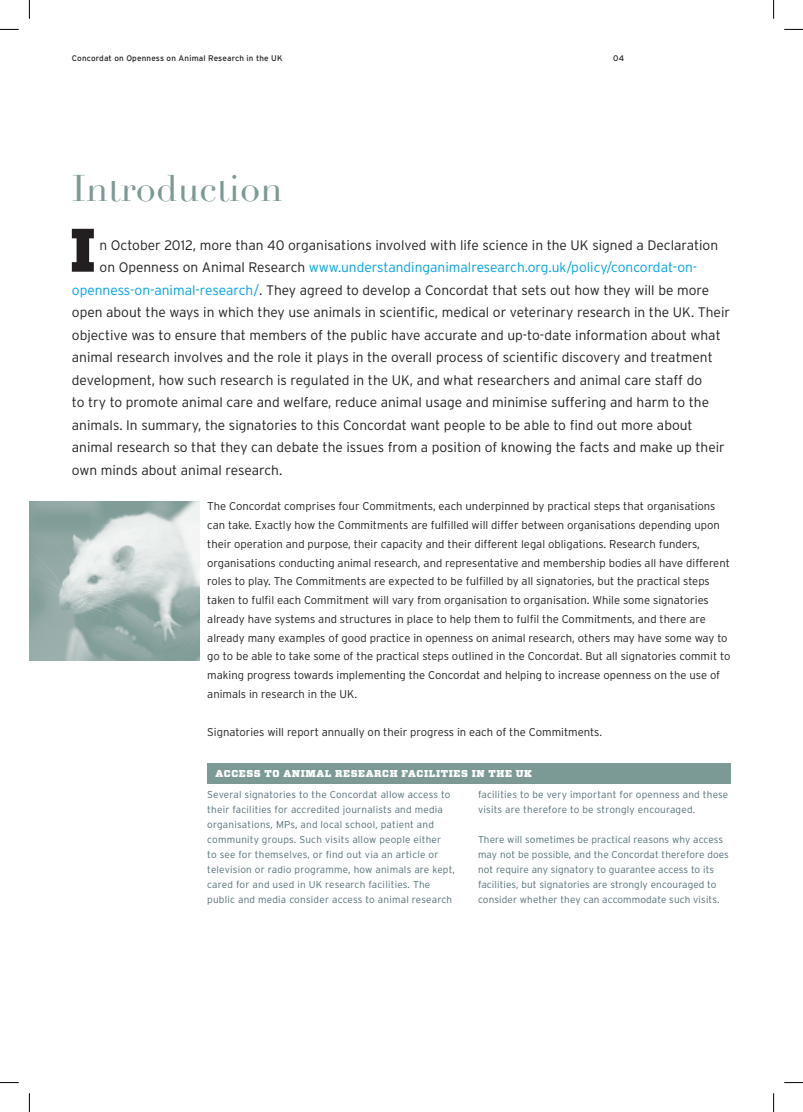
<style>
.page{position:relative;width:803px;height:1112px;background:#fff}
.page>*{position:absolute;margin:0;border:0;box-sizing:border-box;transform-origin:0 0}
.t1{font:900 61.25px "Vitesse";color:#231f20}
.t2{font:36.25px "Didot";letter-spacing:.005em;color:#7c9a95}
.t3{font:300 13.75px "Interstate";color:#231f20}
.t4{font:300 13.75px "Interstate";color:#00a1e3}
.t5{font:300 11.25px/18.8px "Interstate";color:#231f20}
.t6{font:300 10px/15px "Interstate";letter-spacing:.01em;color:#536f78}
.t7{font:900 10px "Vitesse";letter-spacing:.06em;color:#fff}
.t8{font:8.12px "Interstate";letter-spacing:.02em;color:#231f20}
.s1{color:#231f20}
.s2{color:#00a1e3}
</style>
<div class="page">
<div style="left:207px;top:763px;width:524px;height:20px;background:#7c9a95"></div>
<img style="left:29px;top:501px;width:170px;height:159px">
<svg style="left:0;top:29px;width:19px;height:1px"></svg>
<svg style="left:784px;top:29px;width:19px;height:1px"></svg>
<svg style="left:0;top:1082px;width:19px;height:1px"></svg>
<svg style="left:784px;top:1082px;width:19px;height:1px"></svg>
<svg style="left:29px;top:0;width:1px;height:19px"></svg>
<svg style="left:29px;top:1093px;width:1px;height:18px"></svg>
<svg style="left:773px;top:0;width:1px;height:19px"></svg>
<svg style="left:773px;top:1093px;width:1px;height:18px"></svg>
<p class="t8" style="left:72px;top:53px;width:212px">Concordat on Openness on Animal Research in the UK</p>
<p class="t8" style="left:613px;top:53px;width:12px">04</p>
<h2 class="t2" style="left:72px;top:166px;width:212px">Introduction</h2>
<h1 class="t1" style="left:70px;top:209px;width:27px">I</h1>
<p class="t3" style="left:100px;top:237px;width:620px">n October 2012, more than 40 organisations involved with life science in the UK signed a Declaration</p>
<p class="t4" style="left:100px;top:259px;width:599px"><span class="s1">on Openness on Animal Research</span> www.understandinganimalresearch.org.uk/policy/concordat-on-</p>
<p class="t3" style="left:72px;top:282px;width:639px"><span class="s2">openness-on-animal-research/</span>. They agreed to develop a Concordat that sets out how they will be more</p>
<p class="t3" style="left:72px;top:304px;width:660px">open about the ways in which they use animals in scientific, medical or veterinary research in the UK. Their</p>
<p class="t3" style="left:72px;top:327px;width:650px">objective was to ensure that members of the public have accurate and up-to-date information about what</p>
<p class="t3" style="left:72px;top:349px;width:642px">animal research involves and the role it plays in the overall process of scientific discovery and treatment</p>
<p class="t3" style="left:72px;top:372px;width:632px">development, how such research is regulated in the UK, and what researchers and animal care staff do</p>
<p class="t3" style="left:72px;top:394px;width:639px">to try to promote animal care and welfare, reduce animal usage and minimise suffering and harm to the</p>
<p class="t3" style="left:72px;top:417px;width:622px">animals. In summary, the signatories to this Concordat want people to be able to find out more about</p>
<p class="t3" style="left:72px;top:439px;width:654px">animal research so that they can debate the issues from a position of knowing the facts and make up their</p>
<p class="t3" style="left:72px;top:462px;width:212px">own minds about animal research.</p>
<p class="t5" style="left:207px;top:496px;width:525px">The Concordat comprises four Commitments, each underpinned by practical steps that organisations can take. Exactly how the Commitments are fulfilled will differ between organisations depending upon their operation and purpose, their capacity and their different legal obligations. Research funders, organisations conducting animal research, and representative and membership bodies all have different roles to play. The Commitments are expected to be fulfilled by all signatories, but the practical steps taken to fulfil each Commitment will vary from organisation to organisation. While some signatories already have systems and structures in place to help them to fulfil the Commitments, and there are already many examples of good practice in openness on animal research, others may have some way to go to be able to take some of the practical steps outlined in the Concordat. But all signatories commit to making progress towards implementing the Concordat and helping to increase openness on the use of animals in research in the UK.</p>
<p class="t5" style="left:207px;top:721px;width:396px">Signatories will report annually on their progress in each of the Commitments.</p>
<p class="t7" style="left:215px;top:766px;width:318px">ACCESS TO ANIMAL RESEARCH FACILITIES IN THE UK</p>
<p class="t6" style="left:478px;top:786px;width:252px">facilities to be very important for openness and these visits are therefore to be strongly encouraged.</p>
<p class="t6" style="left:478px;top:831px;width:252px">There will sometimes be practical reasons why access may not be possible, and the Concordat therefore does not require any signatory to guarantee access to its facilities, but signatories are strongly encouraged to consider whether they can accommodate such visits.</p>
<p class="t6" style="left:207px;top:786px;width:249px">Several signatories to the Concordat allow access to their facilities for accredited journalists and media organisations, MPs, and local school, patient and community groups. Such visits allow people either<br>to see for themselves, or find out via an article or television or radio programme, how animals are kept, cared for and used in UK research facilities. The public and media consider access to animal research</p>
</div>
